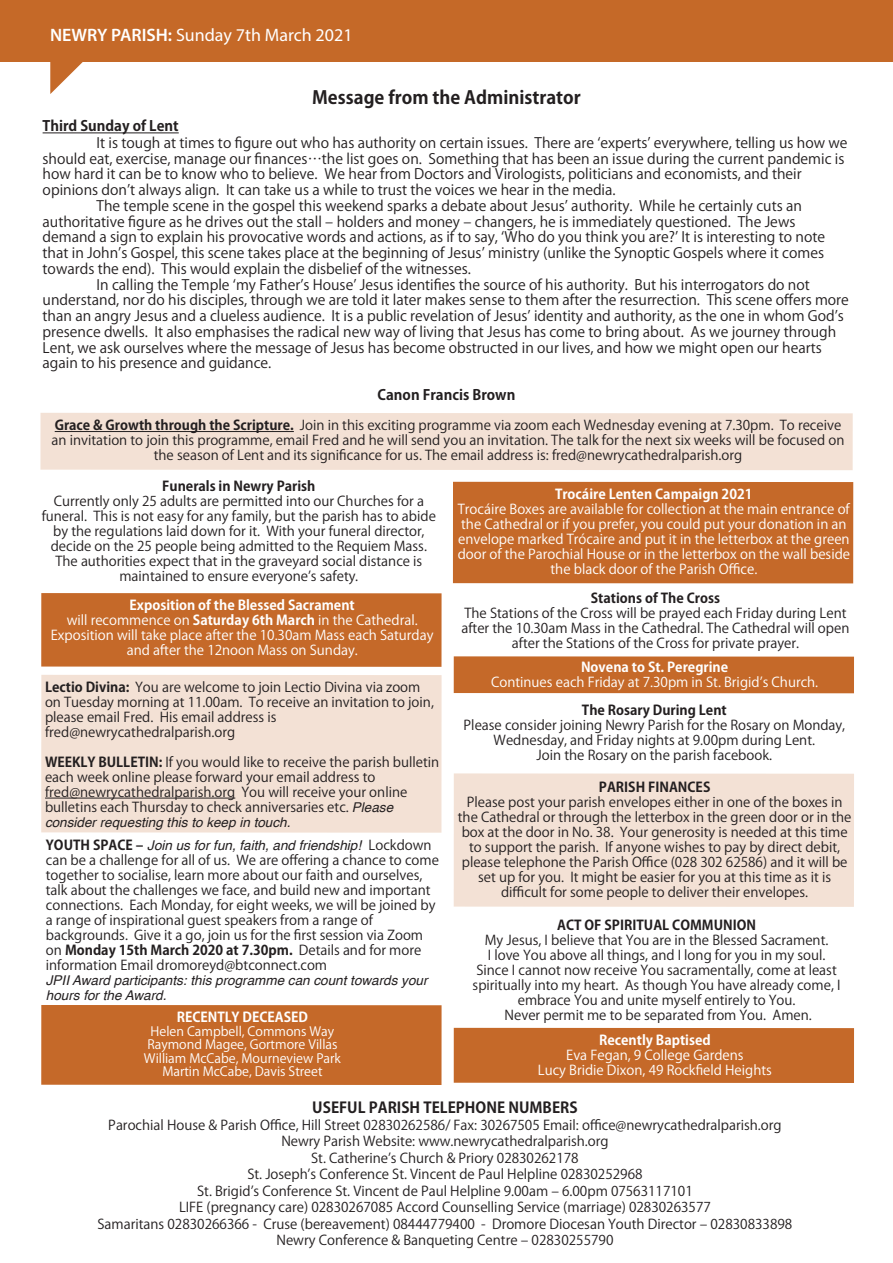
<style>
.page{position:relative;width:893px;height:1263px;background:#fff}
.page>*{position:absolute;margin:0;border:0;box-sizing:border-box;transform-origin:0 0}
.t1{font:18px "Myriad Pro";color:#fff}
.t2{font:700 18px "Koz Go Pro";color:#231f20}
.t3{font:700 15px "Koz Go Pro";color:#231f20}
.t4{font:14.25px "Koz Go Pro";color:#231f20}
.t5{font:700 14.25px "Koz Go Pro";color:#231f20}
.t6{font:13.5px/15px "Koz Go Pro";color:#231f20;text-align:center}
.t7{font:13.5px/15px "Koz Go Pro";color:#fff;text-align:center}
.t8{font:italic 13.5px/15px "Helvetica";color:#231f20}
.t9{font:700 13.5px "Koz Go Pro";color:#231f20}
.t10{font:700 13.5px "Koz Go Pro";color:#fff}
.t11{font:12.75px/13.5px "Koz Go Pro";color:#fff;text-align:center}
.s1{font-weight:600}
.s2{font-weight:700}
.s3{font-family:"Helvetica";font-style:italic}
.s4{font-family:"Koz Go Pro";font-weight:700;font-style:normal}
.s5{font-family:"Koz Go Pro";font-style:normal}
</style>
<div class="page">
<div style="left:41px;top:1005px;width:401px;height:80px;background:#c56929"></div>
<div style="left:454px;top:773px;width:400px;height:134px;background:#f3e1d5"></div>
<hr style="left:43px;top:133px;width:136px;height:1px;background:#231f20">
<div style="left:454px;top:656px;width:400px;height:37px;background:#c56929"></div>
<div style="left:40px;top:413px;width:813px;height:57px;background:#f3e1d5"></div>
<hr style="left:55px;top:431px;width:239px;height:1px;background:#231f20">
<div style="left:41px;top:675px;width:401px;height:158px;background:#f3e1d5"></div>
<hr style="left:45px;top:798px;width:190px;height:1px;background:#231f20">
<div style="left:453px;top:482px;width:400px;height:101px;background:#c56929"></div>
<div style="left:0;top:0;width:893px;height:61px;background:#c56928"></div>
<svg style="left:50px;top:61px;width:39px;height:33px"></svg>
<div style="left:41px;top:593px;width:401px;height:74px;background:#c56929"></div>
<div style="left:454px;top:1028px;width:400px;height:55px;background:#c56929"></div>
<h1 class="t1" style="left:50px;top:24px;width:304px"><span class="s1">NEWRY PARISH:</span> Sunday 7th March 2021</h1>
<h1 class="t1" style="left:48px;top:27px;width:342px"><span class="s1">NEWRY PARISH:</span> Sunday 31st December 2017</h1>
<h1 class="t2" style="left:312px;top:86px;width:270px">Message from the Administrator</h1>
<p class="t5" style="left:43px;top:117px;width:138px">Third Sunday of Lent</p>
<p class="t4" style="left:97px;top:134px;width:752px">It is tough at times to figure out who has authority on certain issues. There are ʻexpertsʼ everywhere, telling us how we</p>
<p class="t4" style="left:43px;top:149px;width:803px">should eat, exercise, manage our finances…the list goes on. Something that has been an issue during the current pandemic is</p>
<p class="t4" style="left:43px;top:165px;width:761px">how hard it can be to know who to believe. We hear from Doctors and Virologists, politicians and economists, and their</p>
<p class="t4" style="left:43px;top:181px;width:574px">opinions donʼt always align. It can take us a while to trust the voices we hear in the media.</p>
<p class="t4" style="left:97px;top:196px;width:707px">The temple scene in the gospel this weekend sparks a debate about Jesusʼ authority. While he certainly cuts an</p>
<p class="t4" style="left:43px;top:212px;width:754px">authoritative figure as he drives out the stall ‒ holders and money ‒ changers, he is immediately questioned. The Jews</p>
<p class="t4" style="left:43px;top:228px;width:784px">demand a sign to explain his provocative words and actions, as if to say, ʻWho do you think you are?ʼ It is interesting to note</p>
<p class="t4" style="left:43px;top:244px;width:783px">that in Johnʼs Gospel, this scene takes place at the beginning of Jesusʼ ministry (unlike the Synoptic Gospels where it comes</p>
<p class="t4" style="left:43px;top:259px;width:430px">towards the end). This would explain the disbelief of the witnesses.</p>
<p class="t4" style="left:97px;top:275px;width:715px">In calling the Temple ʻmy Fatherʼs Houseʼ Jesus identifies the source of his authority. But his interrogators do not</p>
<p class="t4" style="left:43px;top:291px;width:808px">understand, nor do his disciples, through we are told it later makes sense to them after the resurrection. This scene offers more</p>
<p class="t4" style="left:43px;top:307px;width:803px">than an angry Jesus and a clueless audience. It is a public revelation of Jesusʼ identity and authority, as the one in whom Godʼs</p>
<p class="t4" style="left:43px;top:322px;width:795px">presence dwells. It also emphasises the radical new way of living that Jesus has come to bring about. As we journey through</p>
<p class="t4" style="left:43px;top:338px;width:781px">Lent, we ask ourselves where the message of Jesus has become obstructed in our lives, and how we might open our hearts</p>
<p class="t4" style="left:43px;top:354px;width:230px">again to his presence and guidance.</p>
<p class="t5" style="left:378px;top:386px;width:139px">Canon Francis Brown</p>
<p class="t6" style="left:52px;top:418px;width:794px"><span class="s2">Grace &amp; Growth through the Scripture.</span> Join in this exciting programme via zoom each Wednesday evening at 7.30pm. To receive an invitation to join this programme, email Fred and he will send you an invitation. The talk for the next six weeks will be focused on the season of Lent and its significance for us. The email address is: fred@newrycathedralparish.org</p>
<p class="t9" style="left:162px;top:477px;width:155px">Funerals in Newry Parish</p>
<p class="t6" style="left:42px;top:494px;width:396px">Currently only 25 adults are permitted into our Churches for a funeral. This is not easy for any family, but the parish has to abide by the regulations laid down for it. With your funeral director, decide on the 25 people being admitted to the Requiem Mass.<br>The authorities expect that in the graveyard social distance is maintained to ensure everyoneʼs safety.</p>
<p class="t7" style="left:51px;top:598px;width:384px"><span class="s2">Exposition of the Blessed Sacrament<br></span>will recommence on <span class="s2">Saturday 6th March</span> in the Cathedral.<br>Exposition will take place after the 10.30am Mass each Saturday and after the 12noon Mass on Sunday.</p>
<p class="t6" style="left:45px;top:680px;width:390px;text-align:left"><span class="s2">Lectio Divina:</span> You are welcome to join Lectio Divina via zoom on Tuesday morning at 11.00am. To receive an invitation to join, please email Fred. His email address is fred@newrycathedralparish.org</p>
<p class="t6" style="left:45px;top:755px;width:396px;text-align:left"><span class="s2">WEEKLY BULLETIN:</span> If you would like to receive the parish bulletin each week online please forward your email address to fred@newrycathedralparish.org You will receive your online bulletins each Thursday to check anniversaries etc. <span class="s3">Please</span></p>
<p class="t8" style="left:45px;top:815px;width:247px">consider requesting this to keep in touch.</p>
<p class="t8" style="left:46px;top:838px;width:387px"><span class="s4">YOUTH SPACE ‒</span> Join us for fun, faith, and friendship! <span class="s5">Lockdown</span></p>
<p class="t6" style="left:46px;top:853px;width:395px;text-align:left">can be a challenge for all of us. We are offering a chance to come together to socialise, learn more about our faith and ourselves, talk about the challenges we face, and build new and important connections. Each Monday, for eight weeks, we will be joined by a range of inspirational guest speakers from a range of backgrounds. Give it a go, join us for the first session via Zoom on <span class="s2">Monday 15th March 2020 at 7.30pm.</span> Details and for more information Email dromoreyd@btconnect.com</p>
<p class="t8" style="left:46px;top:973px;width:383px">JPII Award participants: this programme can count towards your hours for the Award.</p>
<p class="t10" style="left:177px;top:1008px;width:133px">RECENTLY DECEASED</p>
<p class="t11" style="left:144px;top:1024px;width:198px">Helen Campbell, Commons Way<br>Raymond Magee, Gortmore Villas<br>William McCabe, Mourneview Park<br>Martin McCabe, Davis Street</p>
<p class="t10" style="left:555px;top:485px;width:199px">Trocáire Lenten Campaign 2021</p>
<p class="t7" style="left:458px;top:502px;width:394px">Trocáire Boxes are available for collection at the main entrance of the Cathedral or if you prefer, you could put your donation in an envelope marked Trócaire and put it in the letterbox at the green door of the Parochial House or in the letterbox on the wall beside the black door of the Parish Office.</p>
<p class="t9" style="left:591px;top:589px;width:131px">Stations of The Cross</p>
<p class="t6" style="left:461px;top:606px;width:390px">The Stations of the Cross will be prayed each Friday during Lent after the 10.30am Mass in the Cathedral. The Cathedral will open after the Stations of the Cross for private prayer.</p>
<p class="t10" style="left:581px;top:658px;width:149px">Novena to St. Peregrine</p>
<p class="t7" style="left:491px;top:675px;width:329px">Continues each Friday at 7.30pm in St. Brigidʼs Church.</p>
<p class="t9" style="left:582px;top:702px;width:146px">The Rosary During Lent</p>
<p class="t6" style="left:464px;top:718px;width:383px">Please consider joining Newry Parish for the Rosary on Monday,<br>Wednesday, and Friday nights at 9.00pm during Lent.<br>Join the Rosary on the parish facebook.</p>
<p class="t9" style="left:599px;top:778px;width:113px">PARISH FINANCES</p>
<p class="t6" style="left:458px;top:795px;width:395px">Please post your parish envelopes either in one of the boxes in the Cathedral or through the letterbox in the green door or in the box at the door in No. 38. Your generosity is needed at this time to support the parish. If anyone wishes to pay by direct debit, please telephone the Parish Office (028 302 62586) and it will be set up for you. It might be easier for you at this time as it is difficult for some people to deliver their envelopes.</p>
<p class="t9" style="left:557px;top:916px;width:200px">ACT OF SPIRITUAL COMMUNION</p>
<p class="t6" style="left:473px;top:932px;width:369px">My Jesus, I believe that You are in the Blessed Sacrament.<br>I love You above all things, and I long for you in my soul.<br>Since I cannot now receive You sacramentally, come at least spiritually into my heart. As though You have already come, I embrace You and unite myself entirely to You.<br>Never permit me to be separated from You. Amen.</p>
<p class="t10" style="left:599px;top:1031px;width:113px">Recently Baptised</p>
<p class="t7" style="left:538px;top:1048px;width:236px">Eva Fegan, 9 College Gardens<br>Lucy Bridie Dixon, 49 Rockfield Heights</p>
<p class="t3" style="left:312px;top:1098px;width:267px">USEFUL PARISH TELEPHONE NUMBERS</p>
<p class="t6" style="left:98px;top:1117px;width:696px;line-height:16.5px">Parochial House &amp; Parish Office, Hill Street 02830262586/ Fax: 30267505 Email: office@newrycathedralparish.org Newry Parish Website: www.newrycathedralparish.org<br>St. Catherineʼs Church &amp; Priory 02830262178<br>St. Josephʼs Conference St. Vincent de Paul Helpline 02830252968<br>St. Brigidʼs Conference St. Vincent de Paul Helpline 9.00am ‒ 6.00pm 07563117101<br>LIFE (pregnancy care) 02830267085 Accord Counselling Service (marriage) 02830263577<br>Samaritans 02830266366 - Cruse (bereavement) 08444779400 - Dromore Diocesan Youth Director ‒ 02830833898<br>Newry Conference &amp; Banqueting Centre ‒ 02830255790</p>
</div>
